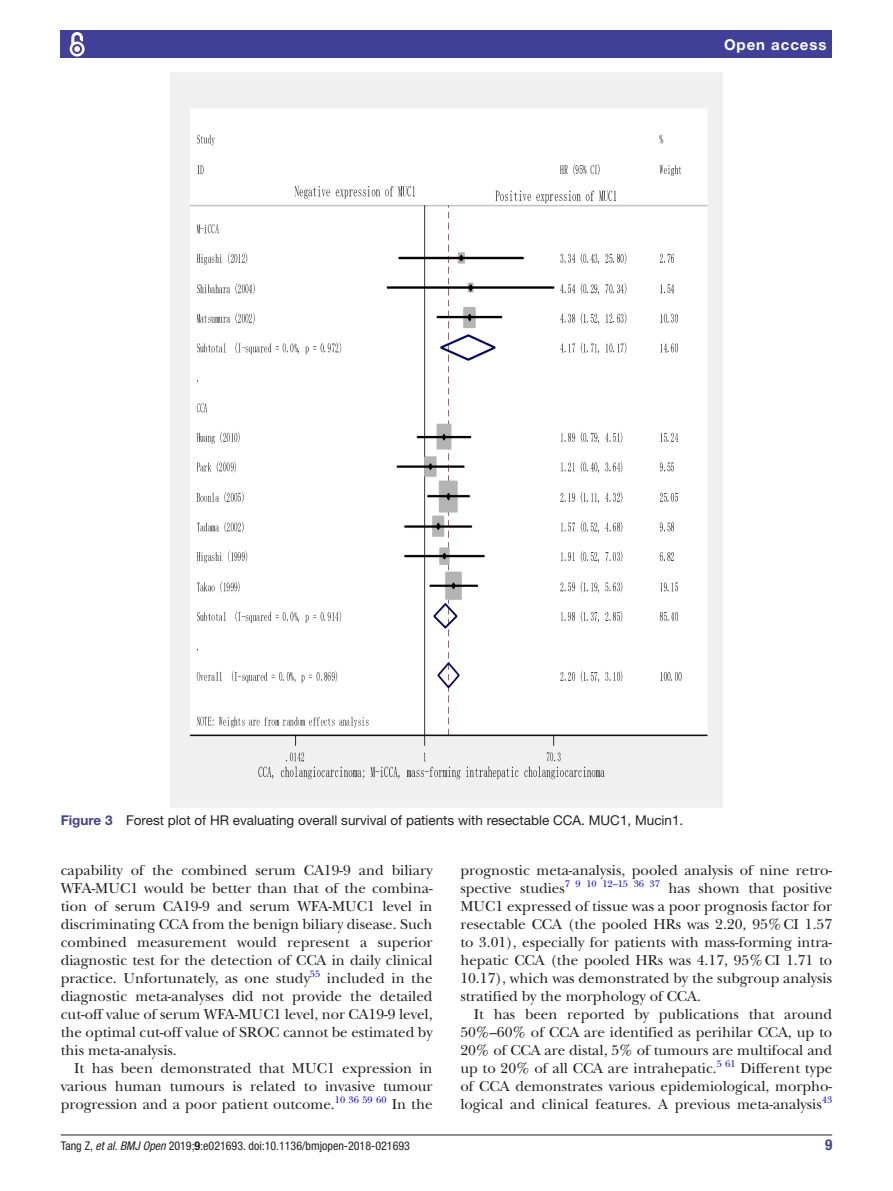
<style>
.page{position:relative;width:893px;height:1191px;background:#fff}
.page>*{position:absolute;margin:0;border:0;box-sizing:border-box;transform-origin:0 0}
.t1{font:15px/18px "New Baskerville";color:#231f20;text-align:justify}
.t2{font:700 15px "Helvetica Neue LT Std";letter-spacing:.065em;color:#fff}
.t3{font:700 condensed 15px "Helvetica Neue LT Std";color:#414099}
.t4{font:13.5px "Helvetica Neue LT Std";color:#231f20}
.t5{font:condensed 12px "Helvetica Neue LT Std";color:#231f20}
.t6{font:9.9px "New Baskerville";color:#00f}
.s1{font-weight:700;color:#414099}
.s2{font-style:italic}
.s3{font-weight:700}
</style>
<div class="page">
<hr style="left:61px;top:1134px;width:771px;height:1px;background:#231f20">
<div style="left:61px;top:31px;width:771px;height:27px;background:#414099"></div>
<svg style="left:69px;top:32px;width:16px;height:25px"></svg>
<img style="left:170px;top:73px;width:553px;height:734px">
<p class="t2" style="left:724px;top:35px;width:104px">Open access</p>
<p class="t4" style="left:61px;top:812px;width:624px"><span class="s1">Figure 3</span> Forest plot of HR evaluating overall survival of patients with resectable CCA. MUC1, Mucin1.</p>
<p class="t1" style="left:61px;top:861px;width:373px">capability of the combined serum CA19-9 and biliary WFA-MUC1 would be better than that of the combina&shy;tion of serum CA19-9 and serum WFA-MUC1 level in discriminating CCA from the benign biliary disease. Such combined measurement would represent a superior diagnostic test for the detection of CCA in daily clinical practice. Unfortunately, as one study</p>
<p class="t6" style="left:310px;top:967px;width:12px">55</p>
<p class="t1" style="left:61px;top:969px;width:373px;text-indent:266px">included in the diagnostic meta-analyses did not provide the detailed cut-off value of serum WFA-MUC1 level, nor CA19-9 level, the optimal cut-off value of SROC cannot be estimated by this meta-analysis.</p>
<p class="t1" style="left:61px;top:1059px;width:373px;text-indent:14px">It has been demonstrated that MUC1 expression in various human tumours is related to invasive tumour progression and a poor patient outcome.</p>
<p class="t6" style="left:335px;top:1093px;width:53px">10 36 59 60</p>
<p class="t1" style="left:392px;top:1095px;width:42px">In the</p>
<p class="t1" style="left:460px;top:861px;width:373px">prognostic meta-analysis, pooled analysis of nine retro&shy;spective studies<sup>7</sup> <sup>9</sup> <sup>10</sup> <sup>12–15</sup> <sup>36</sup> <sup>37</sup></p>
<p class="t1" style="left:460px;top:879px;width:373px;text-indent:208px">has shown that positive MUC1 expressed of tissue was a poor prognosis factor for resectable CCA (the pooled HRs was 2.20, 95%CI 1.57 to 3.01), especially for patients with mass-forming intra&shy;hepatic CCA (the pooled HRs was 4.17, 95%CI 1.71 to 10.17), which was demonstrated by the subgroup analysis stratified by the morphology of CCA.</p>
<p class="t1" style="left:460px;top:1005px;width:373px;text-indent:14px">It has been reported by publications that around 50%–60% of CCA are identified as perihilar CCA, up to 20% of CCA are distal, 5% of tumours are multifocal and up to 20% of all CCA are intrahepatic.</p>
<p class="t6" style="left:717px;top:1057px;width:20px">5 61</p>
<p class="t1" style="left:460px;top:1059px;width:373px;text-indent:280px">Different type of CCA demonstrates various epidemiological, morpho&shy;logical and clinical features. A previous meta-analysis</p>
<p class="t6" style="left:822px;top:1093px;width:12px">43</p>
<p class="t5" style="left:61px;top:1138px;width:351px">Tang Z, <span class="s2">et al</span>. <span class="s2">BMJ Open</span> 2019;<span class="s3">9</span>:e021693. doi:10.1136/bmjopen-2018-021693</p>
<p class="t3" style="left:825px;top:1135px;width:9px">9</p>
</div>
